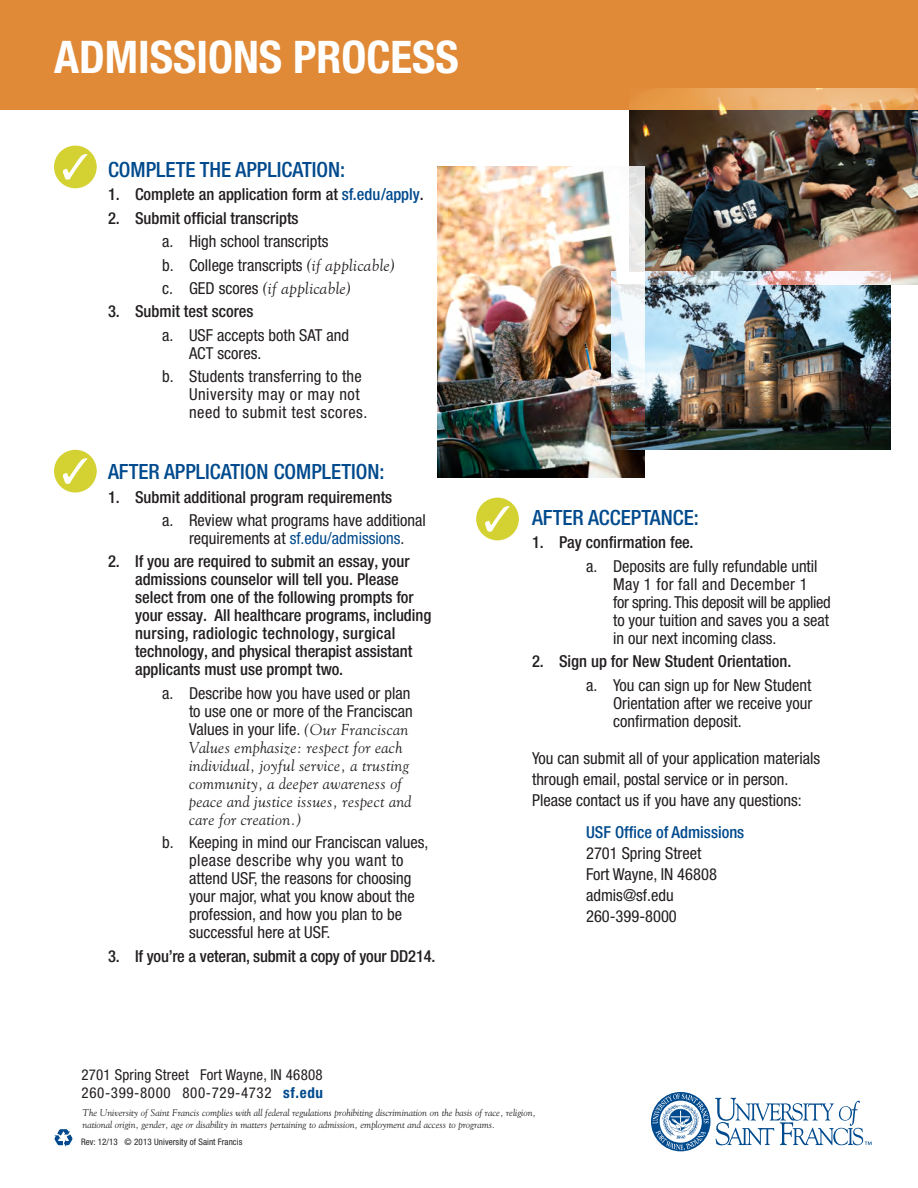
<style>
.page{position:relative;width:918px;height:1188px;background:#fff}
.page>*{position:absolute;margin:0;border:0;box-sizing:border-box;transform-origin:0 0}
.subhead{font:700 condensed 45px "Helvetica Neue LT Std";color:#fff}
.subhead_-_list_-_all{font:500 condensed 21px "Helvetica Neue LT Pro";color:#004a8d}
.lettered_list{font:italic 18px "Goudy Old Style T";color:#231f20}
.lettered_list-2{font:condensed 16.5px/18px "Helvetica Neue LT Pro";color:#231f20}
.numbered_list{font:500 condensed 16.5px/18px "Helvetica Neue LT Pro";color:#231f20}
.body{font:condensed 16.5px/21px "Helvetica Neue LT Pro";color:#231f20}
.lettered_list-3{font:condensed 16.5px/18px "Helvetica Neue LT Pro";letter-spacing:.03em;color:#231f20}
.lettered_list-4{font:italic 15.75px/18px "Goudy";letter-spacing:.02em;color:#231f20}
.t1{font:condensed 15px "Helvetica Neue";letter-spacing:.01em;color:#231f20}
.t2{font:condensed 15px "Helvetica Neue";letter-spacing:.04em;color:#231f20}
.t3{font:italic 9.75px/12px "Goudy";color:#231f20}
.t4{font:condensed 9px "Helvetica Neue";letter-spacing:.01em;color:#231f20}
.s1{color:#004a8d}
.s2{font-family:"Goudy Old Style T";font-style:italic;font-stretch:normal;font-size:18px}
.s3{font-family:"Helvetica Neue LT Pro";font-style:normal;font-stretch:condensed;font-size:16.5px}
.s4{font-family:"Goudy";font-style:italic;font-stretch:normal;font-size:15.75px}
.s5{font-weight:500;color:#004a8d}
.s6{font-weight:700;color:#004a8d}
</style>
<div class="page">
<svg style="left:651px;top:1092px;width:221px;height:59px"></svg>
<svg style="left:54px;top:1129px;width:19px;height:18px"></svg>
<img style="left:437px;top:167px;width:207px;height:310px">
<div style="left:0;top:0;width:918px;height:110px;background:#e08a37"></div>
<img style="left:611px;top:272px;width:280px;height:178px">
<img style="left:611px;top:285px;width:33px;height:165px">
<div style="left:54px;top:146px;width:43px;height:42px;background:#d4d233;border-radius:50%"></div>
<svg style="left:63px;top:154px;width:24px;height:26px"></svg>
<div style="left:54px;top:450px;width:43px;height:43px;background:#d4d233;border-radius:50%"></div>
<svg style="left:63px;top:458px;width:24px;height:26px"></svg>
<div style="left:476px;top:498px;width:43px;height:42px;background:#d4d233;border-radius:50%"></div>
<svg style="left:485px;top:506px;width:25px;height:26px"></svg>
<img style="left:630px;top:88px;width:288px;height:197px">
<img style="left:630px;top:167px;width:14px;height:105px">
<p class="subhead" style="left:54px;top:30px;width:406px">ADMISSIONS PROCESS</p>
<p class="subhead_-_list_-_all" style="left:108px;top:157px;width:239px">COMPLETE THE APPLICATION:</p>
<p class="numbered_list" style="left:108px;top:185px;width:317px">1. Complete an application form at <span class="s1">sf.edu/apply</span>.</p>
<p class="numbered_list" style="left:108px;top:209px;width:192px">2. Submit official transcripts</p>
<p class="lettered_list-2" style="left:162px;top:232px;width:168px">a. High school transcripts</p>
<p class="lettered_list-2" style="left:162px;top:256px;width:234px">b. College transcripts <span class="s2">(if applicable)</span></p>
<p class="lettered_list" style="left:162px;top:278px;width:190px"><span class="s3">c. GED scores</span> (if applicable)</p>
<p class="numbered_list" style="left:108px;top:302px;width:147px">3. Submit test scores</p>
<p class="lettered_list-2" style="left:189px;top:326px;width:162px;text-indent:-27px">a. USF accepts both SAT and<br>ACT scores.</p>
<p class="lettered_list-3" style="left:189px;top:367px;width:180px;text-indent:-27px">b. Students transferring to the<br>University may or may not need to submit test scores.</p>
<p class="subhead_-_list_-_all" style="left:108px;top:459px;width:278px">AFTER APPLICATION COMPLETION:</p>
<p class="numbered_list" style="left:108px;top:488px;width:286px">1. Submit additional program requirements</p>
<p class="lettered_list-2" style="left:162px;top:511px;width:265px;text-align:center">a. Review what programs have additional requirements at <span class="s1">sf.edu/admissions</span>.</p>
<p class="numbered_list" style="left:135px;top:552px;width:298px;text-indent:-27px">2. If you are required to submit an essay, your admissions counselor will tell you. Please select from one of the following prompts for your essay. All healthcare programs, including nursing, radiologic technology, surgical technology, and physical therapist assistant applicants must use prompt two.</p>
<p class="lettered_list-2" style="left:189px;top:684px;width:225px;text-indent:-27px">a. Describe how you have used or plan to use one or more of the Franciscan<br>Values in your life. <span class="s4">(Our Franciscan</span></p>
<p class="lettered_list-4" style="left:189px;top:738px;width:224px">Values emphasize: respect for each individual, joyful service, a trusting community, a deeper awareness of peace and justice issues, respect and care for creation.)</p>
<p class="lettered_list-2" style="left:189px;top:833px;width:241px;text-indent:-27px">b. Keeping in mind our Franciscan values, please describe why you want to attend USF, the reasons for choosing your major, what you know about the profession, and how you plan to be successful here at USF.</p>
<p class="numbered_list" style="left:108px;top:947px;width:329px">3. If you’re a veteran, submit a copy of your DD214.</p>
<p class="subhead_-_list_-_all" style="left:532px;top:505px;width:168px">AFTER ACCEPTANCE:</p>
<p class="numbered_list" style="left:532px;top:533px;width:163px">1. Pay confirmation fee.</p>
<p class="lettered_list-2" style="left:613px;top:557px;width:219px;text-indent:-27px">a. Deposits are fully refundable until May 1 for fall and December 1<br>for spring. This deposit will be applied to your tuition and saves you a seat in our next incoming class.</p>
<p class="numbered_list" style="left:532px;top:652px;width:261px">2. Sign up for New Student Orientation.</p>
<p class="lettered_list-2" style="left:613px;top:676px;width:201px;text-align:justify;text-indent:-27px">a. You can sign up for New Student Orientation after we receive your confirmation deposit.</p>
<p class="body" style="left:532px;top:747px;width:290px">You can submit all of your application materials through email, postal service or in person.<br>Please contact us if you have any questions:</p>
<p class="body" style="left:586px;top:821px;width:160px"><span class="s5">USF Office of Admissions<br></span>2701 Spring Street<br>Fort Wayne, IN 46808 admis@sf.edu<br>260-399-8000</p>
<p class="t1" style="left:82px;top:1066px;width:243px">2701 Spring Street Fort Wayne, IN 46808</p>
<p class="t2" style="left:82px;top:1084px;width:243px">260-399-8000 800-729-4732 <span class="s6">sf.edu</span></p>
<p class="t4" style="left:81px;top:1136px;width:163px">Rev: 12/13 © 2013 University of Saint Francis</p>
<p class="t3" style="left:83px;top:1106px;width:455px">The University of Saint Francis complies with all federal regulations prohibiting discrimination on the basis of race, religion, national origin, gender, age or disability in matters pertaining to admission, employment and access to programs.</p>
</div>
